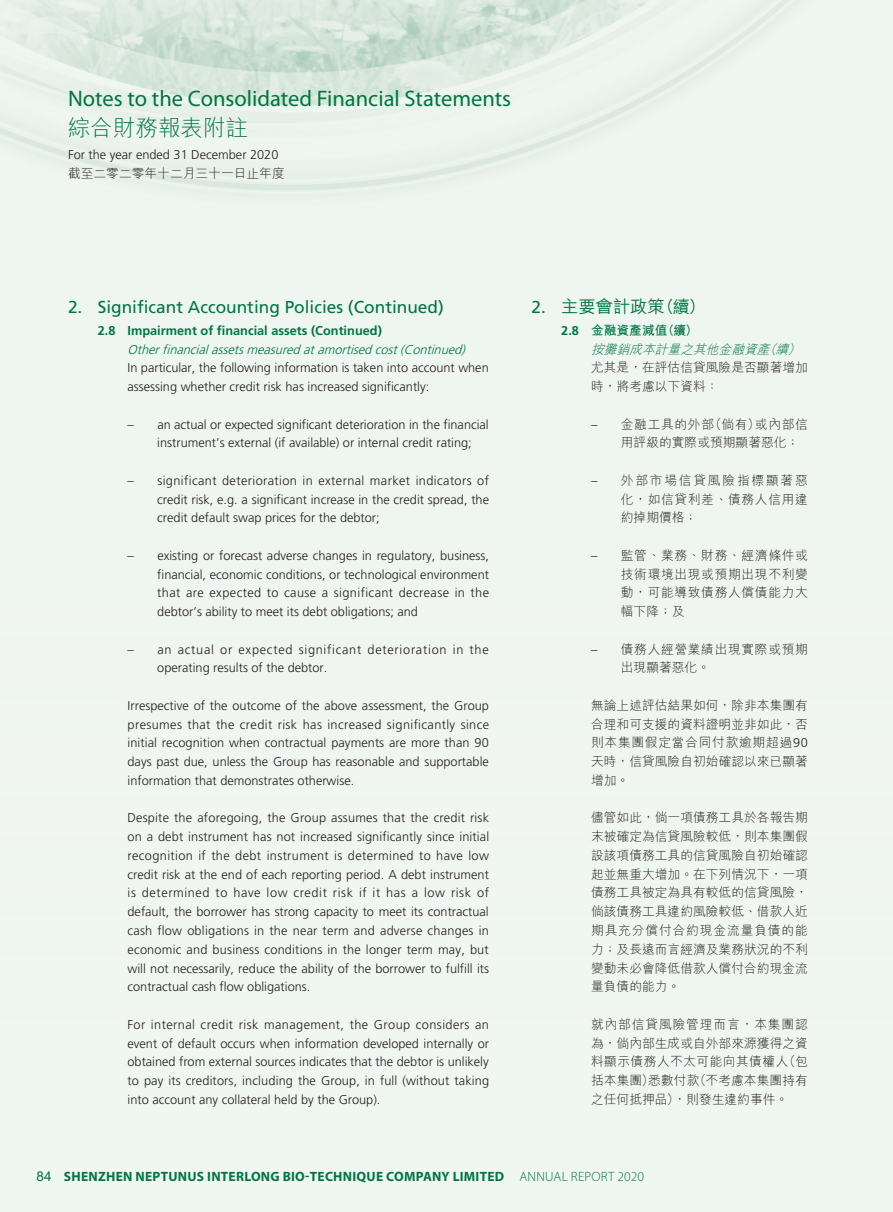
<style>
.page{position:relative;width:893px;height:1212px;background:#fff}
.page>*{position:absolute;margin:0;border:0;box-sizing:border-box;transform-origin:0 0}
.t1{font:22.5px "Myriad Pro";color:#007740}
.t2{font:300 22.5px "M Hei HK";color:#007740}
.t3{font:17.25px "Frutiger LT Std";color:#007740}
.t4{font:500 17.25px "M Hei HK";color:#007740}
.t5{font:700 13.5px "Myriad Pro";letter-spacing:.02em;color:#007740}
.t6{font:300 12.75px/18.8px "Frutiger LT Std";color:#231f20;text-align:justify}
.t7{font:300 12.75px/18.8px "M Hei HK";color:#231f20;text-align:justify}
.t8{font:300 12.75px/18.8px "Frutiger LT Std";letter-spacing:.06em;color:#231f20}
.t9{font:italic 300 12.75px "Frutiger LT Std";color:#007740}
.t10{font:700 12.75px "Frutiger LT Std";color:#007740}
.t11{font:italic 300 12.75px/18.8px "M Hei HK";color:#007740}
.t12{font:300 12.75px/18.8px "M Hei HK";letter-spacing:.05em;color:#231f20}
.s1{font-family:"Frutiger LT Std";font-weight:400}
.s2{font-family:"Frutiger LT Std";font-weight:700;font-style:normal}
.s3{font-weight:700;font-style:normal}
.s4{font-family:"Frutiger LT Std"}
.s5{font-family:"Arial";font-weight:400}
.s6{font-weight:300}
</style>
<div class="page">
<div style="left:0;top:0;width:892px;height:1212px;background:#f0f5f1"></div>
<img style="left:0;top:0;width:797px;height:193px">
<h1 class="t1" style="left:68px;top:85px;width:445px">Notes to the Consolidated Financial Statements</h1>
<h1 class="t2" style="left:68px;top:112px;width:182px">綜合財務報表附註</h1>
<p class="t6" style="left:68px;top:146px;width:212px">For the year ended 31 December 2020</p>
<p class="t7" style="left:68px;top:164px;width:218px">截至二零二零年十二月三十一日止年度</p>
<h2 class="t3" style="left:68px;top:297px;width:377px">2. Significant Accounting Policies (Continued)</h2>
<p class="t10" style="left:98px;top:323px;width:286px">2.8 Impairment of financial assets (Continued)</p>
<p class="t9" style="left:128px;top:342px;width:343px">Otherfinancialassetsmeasuredatamortisedcost(Continued)</p>
<p class="t6" style="left:128px;top:359px;width:363px">In particular, the following information is taken into account when assessing whether credit risk has increased significantly:</p>
<p class="t6" style="left:157px;top:415px;width:333px;text-indent:-30px">– an actual or expected significant deterioration in the financial instrument’s external (if available) or internal credit rating;</p>
<p class="t6" style="left:157px;top:471px;width:333px;text-indent:-30px">– significant deterioration in external market indicators of credit risk, e.g. a significant increase in the credit spread, the credit default swap prices for the debtor;</p>
<p class="t6" style="left:157px;top:546px;width:333px;text-indent:-30px">– existing or forecast adverse changes in regulatory, business, financial, economic conditions, or technological environment that are expected to cause a significant decrease in the debtor’s ability to meet its debt obligations; and</p>
<p class="t8" style="left:157px;top:640px;width:333px;text-indent:-30px">– an actual or expected significant deterioration in the operating results of the debtor.</p>
<p class="t6" style="left:128px;top:696px;width:363px">Irrespective of the outcome of the above assessment, the Group presumes that the credit risk has increased significantly since initial recognition when contractual payments are more than 90 days past due, unless the Group has reasonable and supportable information that demonstrates otherwise.</p>
<p class="t6" style="left:128px;top:809px;width:363px">Despite the aforegoing, the Group assumes that the credit risk on a debt instrument has not increased significantly since initial recognition if the debt instrument is determined to have low credit risk at the end of each reporting period. A debt instrument is determined to have low credit risk if it has a low risk of default, the borrower has strong capacity to meet its contractual cash flow obligations in the near term and adverse changes in economic and business conditions in the longer term may, but will not necessarily, reduce the ability of the borrower to fulfill its contractual cash flow obligations.</p>
<p class="t6" style="left:128px;top:1015px;width:363px">For internal credit risk management, the Group considers an event of default occurs when information developed internally or obtained from external sources indicates that the debtor is unlikely to pay its creditors, including the Group, in full (without taking into account any collateral held by the Group).</p>
<h2 class="t4" style="left:531px;top:294px;width:176px"><span class="s1">2.</span> 主要會計政策（續）</h2>
<p class="t11" style="left:591px;top:320px;width:215px;text-indent:-30px"><span class="s2">2.8</span> <span class="s3">金融資產減值（續）<br></span>按攤銷成本計量之其他金融資產（續）</p>
<p class="t7" style="left:591px;top:358px;width:218px">尤其是，在評估信貸風險是否顯著增加時，將考慮以下資料：</p>
<p class="t7" style="left:621px;top:414px;width:189px;text-indent:-30px"><span class="s4">–</span> 金融工具的外部（倘有）或內部信用評級的實際或預期顯著惡化；</p>
<p class="t7" style="left:621px;top:470px;width:189px;text-indent:-30px"><span class="s4">–</span> 外部市場信貸風險指標顯著惡化，如信貸利差、債務人信用違約掉期價格；</p>
<p class="t7" style="left:621px;top:545px;width:189px;text-indent:-30px"><span class="s4">–</span> 監管、業務、財務、經濟條件或技術環境出現或預期出現不利變動，可能導致債務人償債能力大幅下降；及</p>
<p class="t12" style="left:621px;top:639px;width:189px;text-indent:-30px"><span class="s4">–</span> 債務人經營業績出現實際或預期出現顯著惡化。</p>
<p class="t7" style="left:591px;top:695px;width:218px">無論上述評估結果如何，除非本集團有合理和可支援的資料證明並非如此，否則本集團假定當合同付款逾期超過<span class="s4">90</span>天時，信貸風險自初始確認以來已顯著增加。</p>
<p class="t7" style="left:591px;top:808px;width:218px">儘管如此，倘一項債務工具於各報告期末被確定為信貸風險較低，則本集團假設該項債務工具的信貸風險自初始確認起並無重大增加。在下列情況下，一項債務工具被定為具有較低的信貸風險，倘該債務工具違約風險較低、借款人近期具充分償付合約現金流量負債的能力；及長遠而言經濟及業務狀況的不利變動未必會降低借款人償付合約現金流量負債的能力。</p>
<p class="t7" style="left:591px;top:1014px;width:218px">就內部信貸風險管理而言，本集團認為，倘內部生成或自外部來源獲得之資料顯示債務人不太可能向其債權人（包括本集團）悉數付款（不考慮本集團持有之任何抵押品），則發生違約事件。</p>
<p class="t5" style="left:37px;top:1167px;width:609px"><span class="s5">84</span> SHENZHEN NEPTUNUS INTERLONG BIO-TECHNIQUE COMPANY LIMITED <span class="s6">ANNUAL REPORT 2020</span></p>
</div>
